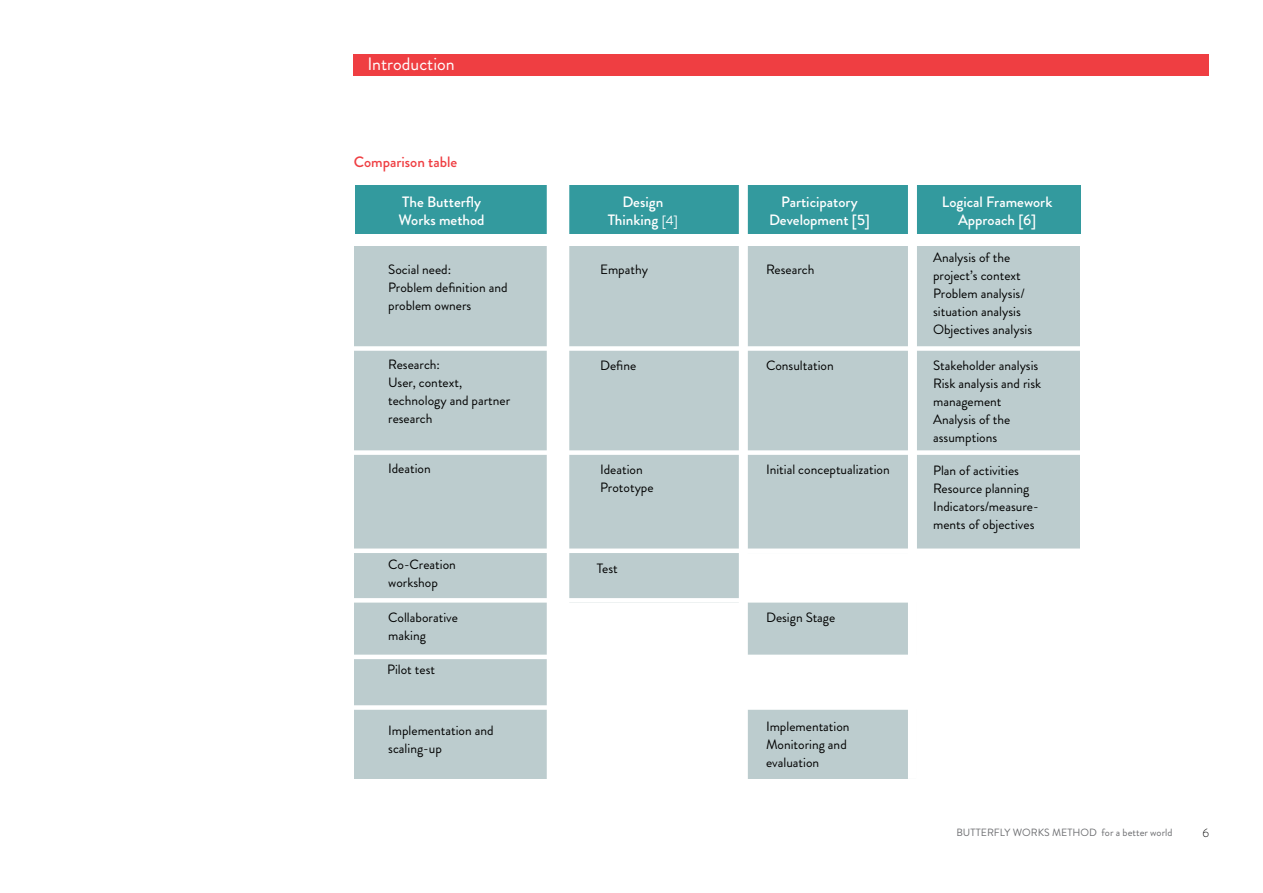
<style>
.page{position:relative;width:1263px;height:893px;background:#fff}
.page>*{position:absolute;margin:0;border:0;box-sizing:border-box;transform-origin:0 0}
.t1{font:18px "Brandon Grotesque";color:#fff}
.t2{font:500 15px/18px "Brandon Grotesque";color:#fff;text-align:center}
.t3{font:500 15px "Brandon Grotesque";color:#ef3e42}
.t4{font:13.5px/18px "Brandon Grotesque";color:#000}
.t5{font:300 12px "Brandon Grotesque";color:#000}
.t6{font:10.5px "Brandon Grotesque";color:#6d6e71}
.s1{font-weight:400;font-size:13.5px}
</style>
<div class="page">
<div style="left:354px;top:54px;width:855px;height:21px;background:#ef3e42"></div>
<div style="left:354px;top:247px;width:726px;height:532px;background:#bcccce"></div>
<div style="left:355px;top:186px;width:725px;height:48px;background:#339a9e"></div>
<div style="left:547px;top:180px;width:22px;height:604px;background:#fff"></div>
<div style="left:739px;top:180px;width:9px;height:604px;background:#fff"></div>
<div style="left:908px;top:180px;width:9px;height:599px;background:#fff"></div>
<div style="left:345px;top:346px;width:756px;height:5px;background:#fff"></div>
<div style="left:345px;top:450px;width:735px;height:5px;background:#fff"></div>
<div style="left:345px;top:548px;width:756px;height:5px;background:#fff"></div>
<div style="left:345px;top:598px;width:744px;height:5px;background:#fff"></div>
<div style="left:345px;top:705px;width:756px;height:5px;background:#fff"></div>
<hr style="left:345px;top:655px;width:763px;height:4px;background:#fff">
<div style="left:916px;top:551px;width:203px;height:259px;background:#fff"></div>
<div style="left:744px;top:553px;width:186px;height:46px;background:#fff"></div>
<div style="left:567px;top:603px;width:177px;height:194px;background:#fff"></div>
<div style="left:738px;top:657px;width:189px;height:50px;background:#fff"></div>
<h1 class="t1" style="left:367px;top:51px;width:89px">Introduction</h1>
<p class="t3" style="left:354px;top:152px;width:105px">Comparison table</p>
<p class="t2" style="left:399px;top:193px;width:88px;text-align:left">The Butterfly<br>Works method</p>
<p class="t4" style="left:388px;top:260px;width:121px">Social need:<br>Problem definition and problem owners</p>
<p class="t4" style="left:933px;top:249px;width:101px">Analysis of the project’s context<br>Problem analysis/ situation analysis<br>Objectives analysis</p>
<p class="t4" style="left:933px;top:357px;width:110px">Stakeholder analysis<br>Risk analysis and risk management<br>Analysis of the assumptions</p>
<p class="t2" style="left:608px;top:193px;width:72px">Design<br>Thinking <span class="s1">[4]</span></p>
<p class="t2" style="left:769px;top:193px;width:102px">Participatory<br>Development [5]</p>
<p class="t2" style="left:942px;top:193px;width:112px">Logical Framework<br>Approach [6]</p>
<p class="t4" style="left:600px;top:260px;width:49px">Empathy</p>
<p class="t4" style="left:766px;top:260px;width:50px">Research</p>
<p class="t4" style="left:388px;top:356px;width:53px">Research:</p>
<p class="t4" style="left:600px;top:357px;width:38px">Define</p>
<p class="t4" style="left:388px;top:374px;width:124px">User, context, technology and partner research</p>
<p class="t4" style="left:766px;top:357px;width:69px">Consultation</p>
<p class="t4" style="left:388px;top:460px;width:44px">Ideation</p>
<p class="t4" style="left:600px;top:460px;width:55px">Ideation<br>Prototype</p>
<p class="t4" style="left:388px;top:556px;width:69px">Co-Creation</p>
<p class="t4" style="left:597px;top:559px;width:23px">Test</p>
<p class="t4" style="left:388px;top:574px;width:51px">workshop</p>
<p class="t4" style="left:388px;top:609px;width:71px">Collaborative making</p>
<p class="t4" style="left:387px;top:660px;width:49px">Pilot test</p>
<p class="t4" style="left:388px;top:722px;width:107px">Implementation and scaling-up</p>
<p class="t4" style="left:766px;top:460px;width:125px">Initial conceptualization</p>
<p class="t4" style="left:933px;top:461px;width:107px">Plan of activities<br>Resource planning<br>Indicators/measure&shy;ments of objectives</p>
<p class="t4" style="left:766px;top:609px;width:71px">Design Stage</p>
<p class="t4" style="left:766px;top:717px;width:85px">Implementation<br>Monitoring and evaluation</p>
<p class="t6" style="left:956px;top:825px;width:218px">BUTTERFLY WORKS METHOD for a better world</p>
<p class="t5" style="left:1202px;top:825px;width:8px">6</p>
</div>
